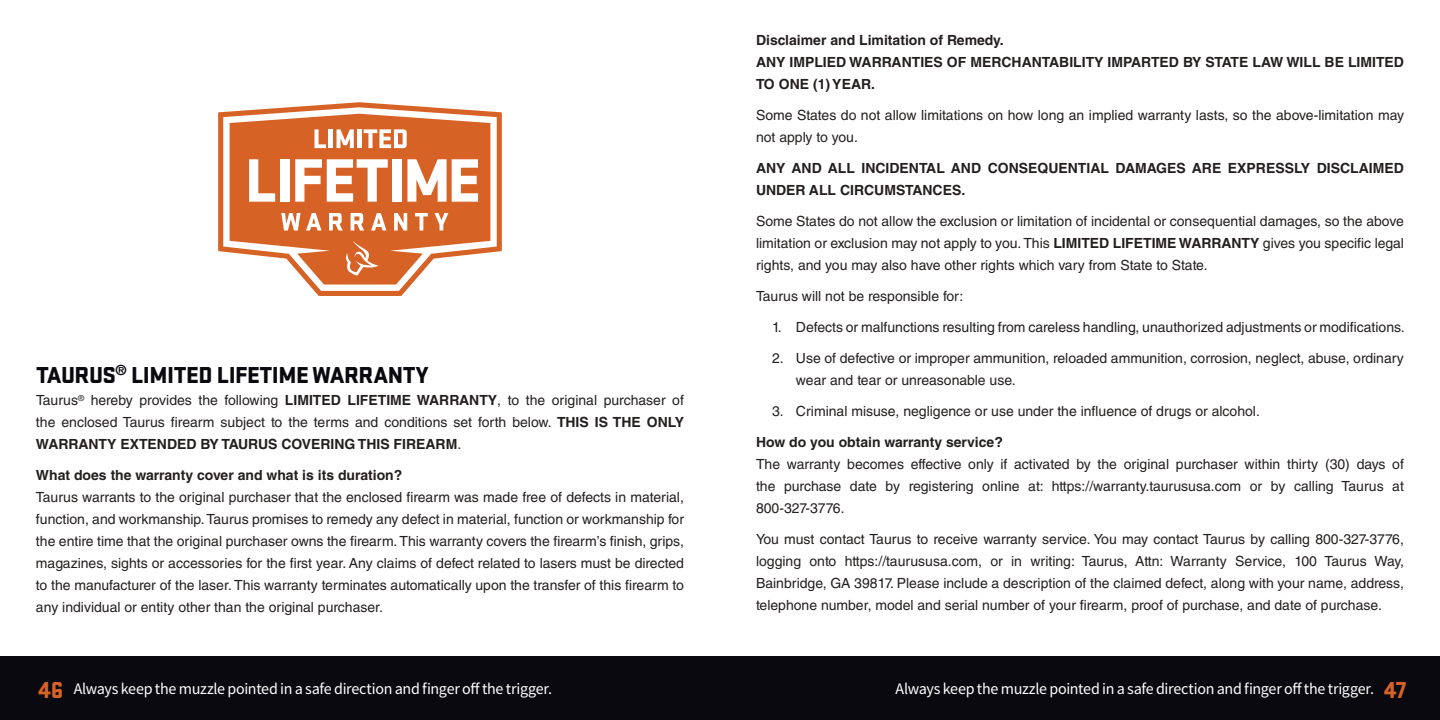
<style>
.page{position:relative;width:1440px;height:720px;background:#fff}
.page>*{position:absolute;margin:0;border:0;box-sizing:border-box;transform-origin:0 0}
.t1{font:900 24px "Stratum 2";letter-spacing:-.02em;color:#09090f}
.t2{font:16px "Source Sans Pro";letter-spacing:-.02em;color:#fff}
.t3{font:14px/22px "Helvetica LT Std";color:#241f1f;text-align:justify}
.t4{font:700 14px/22px "Helvetica LT Std";color:#241f1f}
.s1{font-weight:700}
.s2{font-family:"Stratum 2";font-weight:900;font-size:24px;color:#d76226}
</style>
<div class="page">
<div style="left:0;top:657px;width:1440px;height:63px;background:#09090f"></div>
<svg style="left:218px;top:102px;width:284px;height:194px"></svg>
<svg style="left:223px;top:107px;width:274px;height:184px;fill:#d76226"></svg>
<svg style="left:344px;top:241px;width:35px;height:35px"></svg>
<svg style="left:281px;top:213px;width:40px;height:18px"></svg>
<svg style="left:329px;top:213px;width:14px;height:18px"></svg>
<svg style="left:351px;top:213px;width:13px;height:18px"></svg>
<svg style="left:371px;top:213px;width:15px;height:18px"></svg>
<svg style="left:394px;top:213px;width:13px;height:18px"></svg>
<svg style="left:415px;top:213px;width:13px;height:18px"></svg>
<svg style="left:434px;top:213px;width:14px;height:18px"></svg>
<svg style="left:314px;top:129px;width:12px;height:19px"></svg>
<hr style="left:329px;top:129px;width:4px;height:19px;background:#fff">
<svg style="left:337px;top:129px;width:17px;height:19px"></svg>
<hr style="left:357px;top:129px;width:4px;height:19px;background:#fff">
<svg style="left:364px;top:129px;width:43px;height:19px"></svg>
<h1 class="t1" style="left:36px;top:358px;width:394px">TAURUS<sup>®</sup> LIMITED LIFETIME WARRANTY</h1>
<p class="t3" style="left:36px;top:389px;width:650px">Taurus<sup>®</sup> hereby provides the following <span class="s1">LIMITED LIFETIME WARRANTY</span>, to the original purchaser of the enclosed Taurus firearm subject to the terms and conditions set forth below. <span class="s1">THIS IS THE ONLY WARRANTY EXTENDED BY TAURUS COVERING THIS FIREARM</span>.</p>
<p class="t4" style="left:36px;top:464px;width:368px">What does the warranty cover and what is its duration?</p>
<p class="t3" style="left:36px;top:486px;width:650px">Taurus warrants to the original purchaser that the enclosed firearm was made free of defects in material, function, and workmanship. Taurus promises to remedy any defect in material, function or workmanship for the entire time that the original purchaser owns the firearm. This warranty covers the firearm’s finish, grips, magazines, sights or accessories for the first year. Any claims of defect related to lasers must be directed to the manufacturer of the laser. This warranty terminates automatically upon the transfer of this firearm to any individual or entity other than the original purchaser.</p>
<p class="t4" style="left:756px;top:29px;width:649px">Disclaimer and Limitation of Remedy.<br>ANY IMPLIED WARRANTIES OF MERCHANTABILITY IMPARTED BY STATE LAW WILL BE LIMITED<br>TO ONE (1) YEAR.</p>
<p class="t3" style="left:756px;top:104px;width:650px">Some States do not allow limitations on how long an implied warranty lasts, so the above-limitation may not apply to you.</p>
<p class="t4" style="left:756px;top:157px;width:649px">ANY AND ALL INCIDENTAL AND CONSEQUENTIAL DAMAGES ARE EXPRESSLY DISCLAIMED<br>UNDER ALL CIRCUMSTANCES.</p>
<p class="t3" style="left:756px;top:210px;width:649px">Some States do not allow the exclusion or limitation of incidental or consequential damages, so the above limitation or exclusion may not apply to you. This <span class="s1">LIMITED LIFETIME WARRANTY</span> gives you specific legal rights, and you may also have other rights which vary from State to State.</p>
<p class="t3" style="left:756px;top:285px;width:209px">Taurus will not be responsible for:</p>
<p class="t3" style="left:772px;top:316px;width:634px">1. Defects or malfunctions resulting from careless handling, unauthorized adjustments or modifications.</p>
<p class="t3" style="left:796px;top:347px;width:609px;text-indent:-24px">2. Use of defective or improper ammunition, reloaded ammunition, corrosion, neglect, abuse, ordinary wear and tear or unreasonable use.</p>
<p class="t3" style="left:772px;top:400px;width:489px">3. Criminal misuse, negligence or use under the influence of drugs or alcohol.</p>
<p class="t4" style="left:756px;top:431px;width:248px">How do you obtain warranty service?</p>
<p class="t3" style="left:756px;top:453px;width:650px">The warranty becomes effective only if activated by the original purchaser within thirty (30) days of the purchase date by registering online at: https://warranty.taurususa.com or by calling Taurus at 800-327-3776.</p>
<p class="t3" style="left:756px;top:528px;width:650px">You must contact Taurus to receive warranty service. You may contact Taurus by calling 800-327-3776, logging onto https://taurususa.com, or in writing: Taurus, Attn: Warranty Service, 100 Taurus Way, Bainbridge, GA 39817. Please include a description of the claimed defect, along with your name, address, telephone number, model and serial number of your firearm, proof of purchase, and date of purchase.</p>
<p class="t2" style="left:38px;top:678px;width:515px"><span class="s2">46</span> Always keep the muzzle pointed in a safe direction and finger off the trigger.</p>
<p class="t2" style="left:896px;top:678px;width:512px">Always keep the muzzle pointed in a safe direction and finger off the trigger. <span class="s2">47</span></p>
</div>
